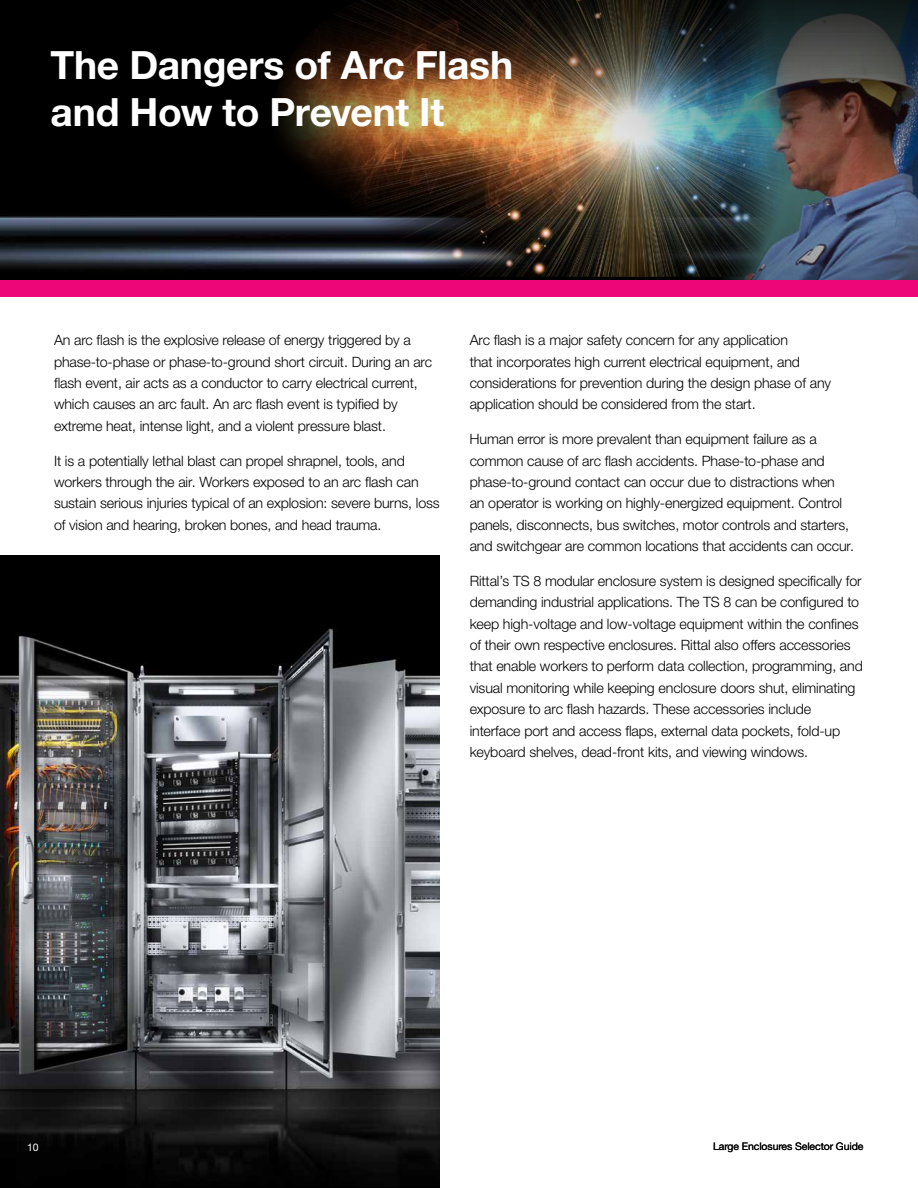
<style>
.page{position:relative;width:918px;height:1188px;background:#fff}
.page>*{position:absolute;margin:0;border:0;box-sizing:border-box;transform-origin:0 0}
.t1{font:700 39px/46.8px "Neue Helvetica For Rittal";letter-spacing:-.01em;color:#fff}
.t2{font:300 14.25px/21.3px "Neue Helvetica For Rittal";letter-spacing:-.01em;color:#000}
.t3{font:10.5px "Neue Helvetica For Rittal";letter-spacing:-.01em;color:#000}
.t4{font:10.5px "Neue Helvetica For Rittal";color:#fff}
</style>
<div class="page">
<img style="left:0;top:555px;width:440px;height:633px">
<img style="left:0;top:0;width:708px;height:280px">
<div style="left:0;top:280px;width:918px;height:16px;background:#ed0677"></div>
<img style="left:708px;top:0;width:210px;height:280px">
<img style="left:272px;top:0;width:522px;height:277px">
<h1 class="t1" style="left:51px;top:42px;width:464px">The Dangers of Arc Flash and How to Prevent It</h1>
<p class="t2" style="left:54px;top:329px;width:380px">An arc flash is the explosive release of energy triggered by a phase-to-phase or phase-to-ground short circuit. During an arc flash event, air acts as a conductor to carry electrical current, which causes an arc fault. An arc flash event is typified by extreme heat, intense light, and a violent pressure blast.</p>
<p class="t2" style="left:54px;top:450px;width:387px">It is a potentially lethal blast can propel shrapnel, tools, and workers through the air. Workers exposed to an arc flash can sustain serious injuries typical of an explosion: severe burns, loss of vision and hearing, broken bones, and head trauma.</p>
<p class="t2" style="left:470px;top:329px;width:363px">Arc flash is a major safety concern for any application<br>that incorporates high current electrical equipment, and considerations for prevention during the design phase of any application should be considered from the start.</p>
<p class="t2" style="left:470px;top:428px;width:386px">Human error is more prevalent than equipment failure as a common cause of arc flash accidents. Phase-to-phase and phase-to-ground contact can occur due to distractions when<br>an operator is working on highly-energized equipment. Control panels, disconnects, bus switches, motor controls and starters, and switchgear are common locations that accidents can occur.</p>
<p class="t2" style="left:470px;top:570px;width:395px">Rittal’s TS 8 modular enclosure system is designed specifically for demanding industrial applications. The TS 8 can be configured to keep high-voltage and low-voltage equipment within the confines of their own respective enclosures. Rittal also offers accessories that enable workers to perform data collection, programming, and visual monitoring while keeping enclosure doors shut, eliminating exposure to arc flash hazards. These accessories include interface port and access flaps, external data pockets, fold-up keyboard shelves, dead-front kits, and viewing windows.</p>
<p class="t4" style="left:27px;top:1141px;width:13px">10</p>
<p class="t3" style="left:713px;top:1140px;width:152px">Large Enclosures Selector Guide</p>
</div>
